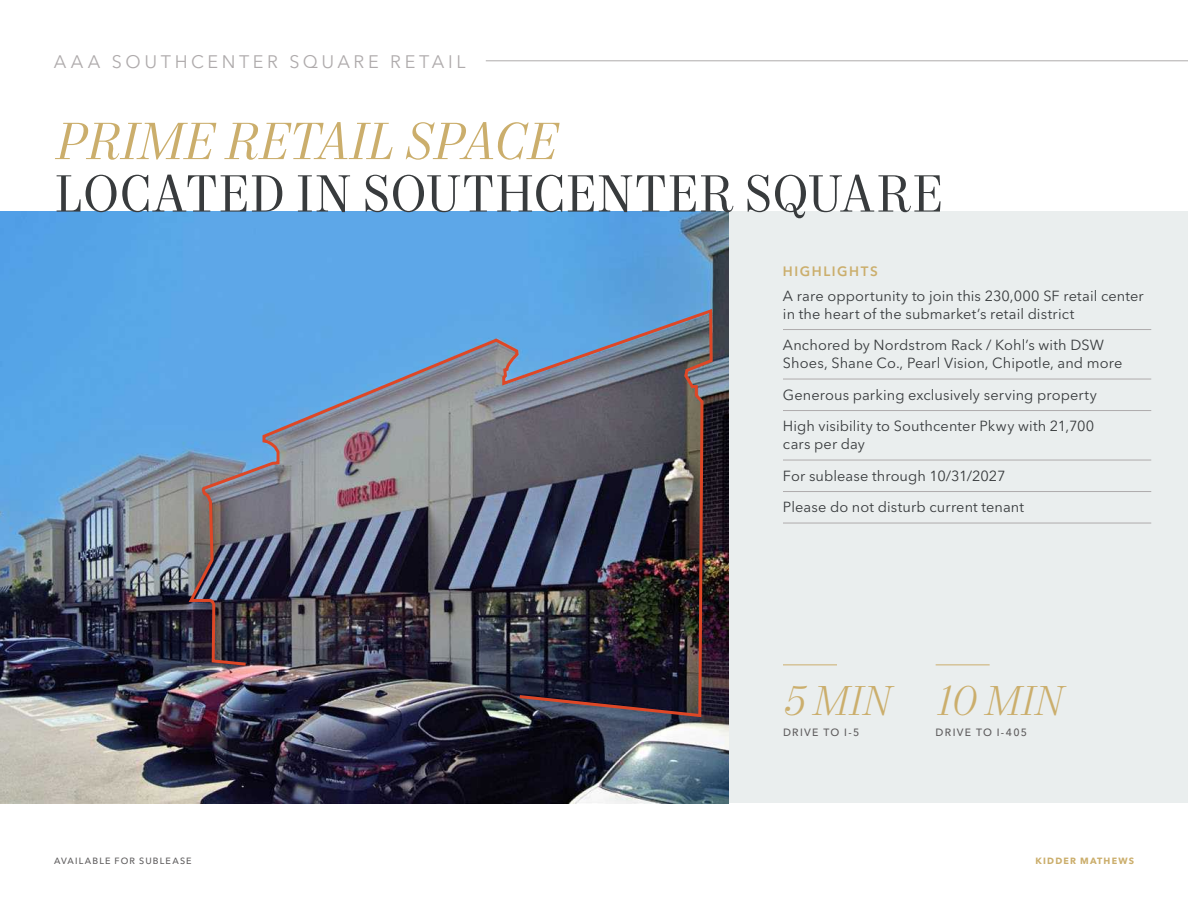
<style>
.page{position:relative;width:1188px;height:918px;background:#fff}
.page>*{position:absolute;margin:0;border:0;box-sizing:border-box;transform-origin:0 0}
.t1{font:52.5px "Mort Modern 08";letter-spacing:-.005em;color:#383b3d}
.t2{font:italic 52.5px "Mort Modern 08";letter-spacing:-.03em;color:#cbae6c}
.t3{font:italic 300 42px "Mort Modern 07";letter-spacing:-.025em;color:#cbae6c}
.t4{font:18px "Avenir Next LT Pro";letter-spacing:.2em;color:#afabac}
.t5{font:14.55px/31.5px "Avenir Next LT Pro";letter-spacing:.005em;color:#383b3d}
.t6{font:600 13.5px "Avenir Next LT Pro";letter-spacing:.115em;color:#cbae6c}
.t7{font:500 10.5px "Avenir Next LT Pro";letter-spacing:.125em;color:#5f5d5e}
.t8{font:500 9px "Avenir Next LT Pro";letter-spacing:.13em;color:#5f5d5e}
.t9{font:700 9px "Avenir Next LT Pro";letter-spacing:.13em;color:#cbae6c}
</style>
<div class="page">
<img style="left:0;top:212px;width:729px;height:591px">
<div style="left:729px;top:212px;width:459px;height:591px;background:#eaeeee"></div>
<hr style="left:783px;top:665px;width:54px;height:1px;background:#cbae6c">
<hr style="left:936px;top:665px;width:54px;height:1px;background:#cbae6c">
<hr style="left:783px;top:329px;width:368px;height:1px;background:#afabac">
<hr style="left:783px;top:379px;width:368px;height:1px;background:#afabac">
<hr style="left:783px;top:410px;width:368px;height:1px;background:#afabac">
<hr style="left:783px;top:460px;width:368px;height:1px;background:#afabac">
<hr style="left:783px;top:491px;width:368px;height:1px;background:#afabac">
<hr style="left:783px;top:523px;width:368px;height:1px;background:#afabac">
<img style="left:186px;top:60px;width:528px;height:659px">
<hr style="left:486px;top:61px;width:702px;height:1px;background:#afabac">
<p class="t4" style="left:54px;top:51px;width:413px">AAA SOUTHCENTER SQUARE RETAIL</p>
<h1 class="t2" style="left:54px;top:110px;width:505px">PRIME RETAIL SPACE</h1>
<h1 class="t1" style="left:54px;top:162px;width:891px">LOCATED IN SOUTHCENTER SQUARE</h1>
<p class="t6" style="left:783px;top:263px;width:96px">HIGHLIGHTS</p>
<p class="t5" style="left:783px;top:286px;width:362px;line-height:18px">A rare opportunity to join this 230,000 SF retail center in the heart of the submarket’s retail district</p>
<p class="t5" style="left:783px;top:336px;width:341px;line-height:18px">Anchored by Nordstrom Rack / Kohl’s with DSW<br>Shoes, Shane Co., Pearl Vision, Chipotle, and more</p>
<p class="t5" style="left:783px;top:379px;width:316px">Generous parking exclusively serving property<br>High visibility to Southcenter Pkwy with 21,700</p>
<p class="t5" style="left:783px;top:428px;width:243px">cars per day<br>For sublease through 10/31/2027<br>Please do not disturb current tenant</p>
<h2 class="t3" style="left:783px;top:676px;width:109px">5 MIN</h2>
<p class="t7" style="left:783px;top:726px;width:78px">DRIVE TO I-5</p>
<h2 class="t3" style="left:936px;top:676px;width:128px">10 MIN</h2>
<p class="t7" style="left:936px;top:726px;width:93px">DRIVE TO I-405</p>
<p class="t8" style="left:54px;top:855px;width:139px">AVAILABLE FOR SUBLEASE</p>
<p class="t9" style="left:1036px;top:855px;width:100px">KIDDER MATHEWS</p>
</div>
